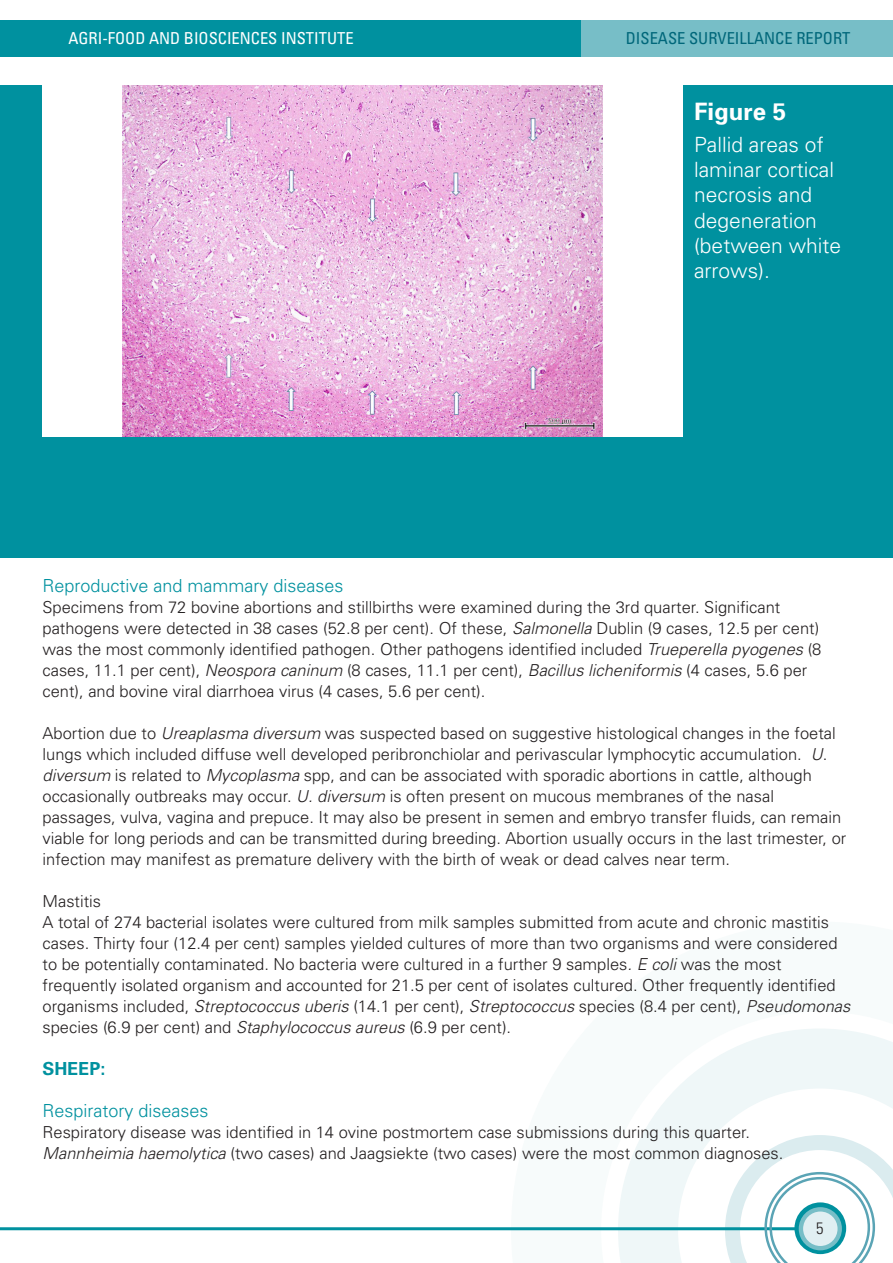
<style>
.page{position:relative;width:893px;height:1263px;background:#fff}
.page>*{position:absolute;margin:0;border:0;box-sizing:border-box;transform-origin:0 0}
.Annotation{font:700 24px "Univers";color:#fff}
.Figure_caption_text{font:300 21px/25.2px "Univers";color:#fff}
.Disease_Headline{font:300 18px "Univers";color:#00919f}
.Animal_headline{font:700 18px "Univers";color:#00919f}
.t1{font:300 16.5px/21px "Univers";color:#231f20}
.t2{font:condensed 16.5px "Univers";color:#fff}
.t3{font:condensed 16.5px "Univers";color:#00677a}
.t4{font:300 condensed 16.5px "Univers";color:#231f20}
.s1{font-style:italic}
</style>
<div class="page">
<div style="left:0;top:20px;width:582px;height:36px;background:#00919f"></div>
<div style="left:582px;top:20px;width:311px;height:36px;background:#77bec7"></div>
<svg style="left:511px;top:1029px;width:382px;height:234px"></svg>
<hr style="left:0;top:1227px;width:833px;height:3px;background:#00919f">
<svg style="left:725px;top:1135px;width:168px;height:128px"></svg>
<div style="left:0;top:85px;width:893px;height:473px;background:#00919f"></div>
<img style="left:43px;top:85px;width:640px;height:352px">
<p class="t2" style="left:68px;top:28px;width:287px">AGRI-FOOD AND BIOSCIENCES INSTITUTE</p>
<p class="t3" style="left:626px;top:28px;width:226px">DISEASE SURVEILLANCE REPORT</p>
<p class="Annotation" style="left:694px;top:96px;width:94px">Figure 5</p>
<p class="Figure_caption_text" style="left:694px;top:131px;width:149px">Pallid areas of laminar cortical necrosis and degeneration (between white arrows).</p>
<p class="Disease_Headline" style="left:43px;top:575px;width:303px">Reproductive and mammary diseases</p>
<p class="t1" style="left:43px;top:596px;width:780px">Specimens from 72 bovine abortions and stillbirths were examined during the 3rd quarter. Significant pathogens were detected in 38 cases (52.8 per cent). Of these, <span class="s1">Salmonella</span> Dublin (9 cases, 12.5 per cent) was the most commonly identified pathogen. Other pathogens identified included <span class="s1">Trueperella pyogenes</span> (8 cases, 11.1 per cent), <span class="s1">Neospora caninum</span> (8 cases, 11.1 per cent), <span class="s1">Bacillus licheniformis</span> (4 cases, 5.6 per cent), and bovine viral diarrhoea virus (4 cases, 5.6 per cent).</p>
<p class="t1" style="left:43px;top:722px;width:805px">Abortion due to <span class="s1">Ureaplasma diversum</span> was suspected based on suggestive histological changes in the foetal lungs which included diffuse well developed peribronchiolar and perivascular lymphocytic accumulation. <span class="s1">U</span>. <span class="s1">diversum</span> is related to <span class="s1">Mycoplasma</span> spp, and can be associated with sporadic abortions in cattle, although occasionally outbreaks may occur. <span class="s1">U. diversum</span> is often present on mucous membranes of the nasal passages, vulva, vagina and prepuce. It may also be present in semen and embryo transfer fluids, can remain viable for long periods and can be transmitted during breeding. Abortion usually occurs in the last trimester, or infection may manifest as premature delivery with the birth of weak or dead calves near term.</p>
<p class="t1" style="left:43px;top:890px;width:60px">Mastitis</p>
<p class="t1" style="left:43px;top:911px;width:809px">A total of 274 bacterial isolates were cultured from milk samples submitted from acute and chronic mastitis cases. Thirty four (12.4 per cent) samples yielded cultures of more than two organisms and were considered to be potentially contaminated. No bacteria were cultured in a further 9 samples<span class="s1">. E coli</span> was the most frequently isolated organism and accounted for 21.5 per cent of isolates cultured. Other frequently identified organisms included, <span class="s1">Streptococcus uberis</span> (14.1 per cent), <span class="s1">Streptococcus</span> species (8.4 per cent), <span class="s1">Pseudomonas </span>species (6.9 per cent) and <span class="s1">Staphylococcus aureus</span> (6.9 per cent).</p>
<p class="Animal_headline" style="left:43px;top:1057px;width:64px">SHEEP:</p>
<p class="Disease_Headline" style="left:43px;top:1100px;width:168px">Respiratory diseases</p>
<p class="t1" style="left:43px;top:1121px;width:709px">Respiratory disease was identified in 14 ovine postmortem case submissions during this quarter.</p>
<p class="t1" style="left:43px;top:1142px;width:742px"><span class="s1">Mannheimia haemolytica</span> (two cases) and Jaagsiekte (two cases) were the most common diagnoses.</p>
<p class="t4" style="left:816px;top:1218px;width:9px">5</p>
</div>
